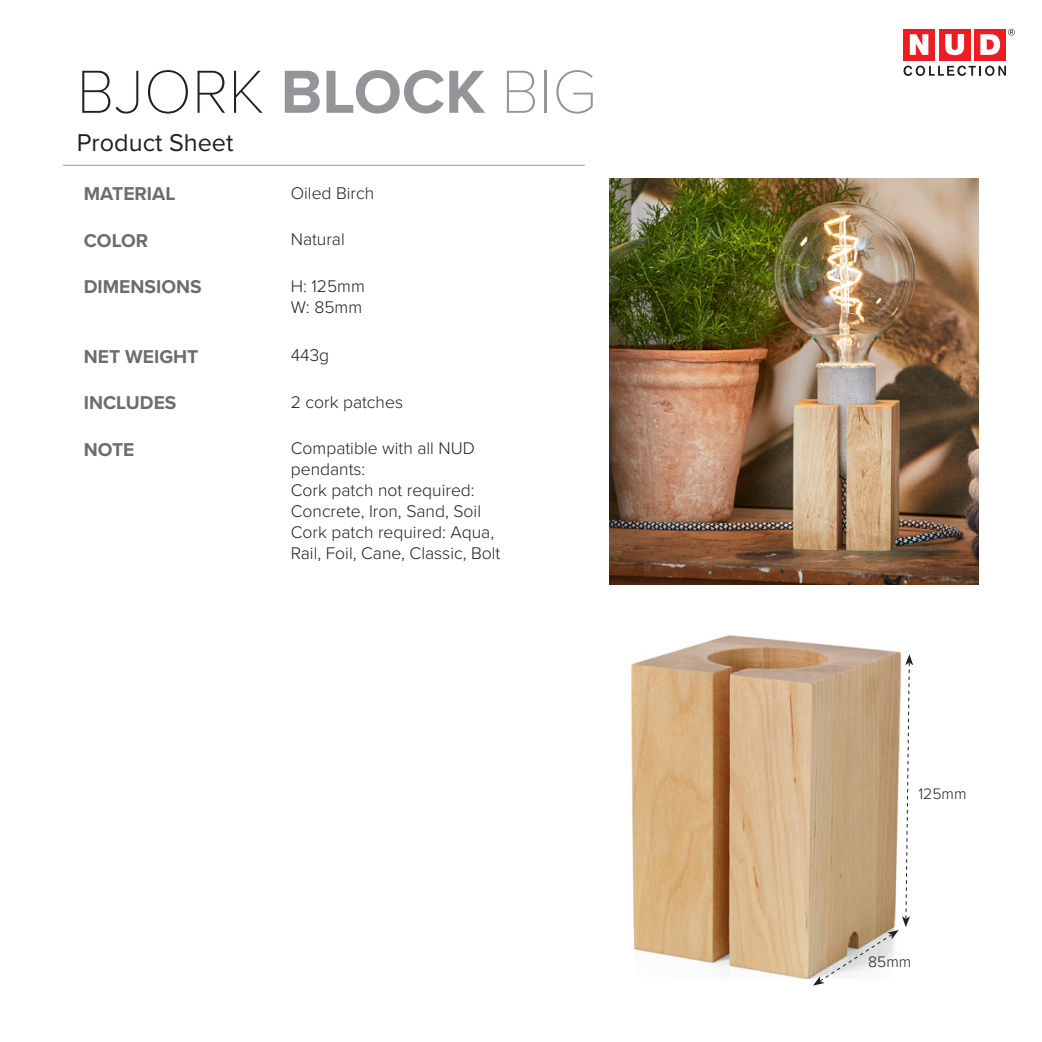
<style>
.page{position:relative;width:1042px;height:1042px;background:#fff}
.page>*{position:absolute;margin:0;border:0;box-sizing:border-box;transform-origin:0 0}
.t1{font:100 63px "Proxima Nova T";color:#231f20}
.t2{font:25.2px "Proxima Nova";color:#231f20}
.t3{font:700 19.25px "Proxima Nova";color:#6c6d70}
.t4{font:300 17.5px/21px "Proxima Nova";color:#231f20}
.Styckeformat_1{font:300 15.75px "Proxima Nova";color:#231f20}
.s1{font-family:"Proxima Nova";font-weight:700;color:#939598}
.s2{color:#939598}
</style>
<div class="page">
<img style="left:631px;top:635px;width:271px;height:344px">
<hr style="left:63px;top:165px;width:522px;height:1px;background:#939598">
<div style="left:903px;top:29px;width:32px;height:31px;background:#ee1d23"></div>
<div style="left:939px;top:29px;width:31px;height:31px;background:#ee1d23"></div>
<div style="left:974px;top:29px;width:32px;height:31px;background:#ee1d23"></div>
<svg style="left:910px;top:34px;width:18px;height:21px"></svg>
<svg style="left:945px;top:34px;width:19px;height:21px"></svg>
<svg style="left:980px;top:34px;width:20px;height:21px"></svg>
<svg style="left:903px;top:66px;width:103px;height:10px"></svg>
<svg style="left:1008px;top:29px;width:7px;height:7px"></svg>
<svg style="left:813px;top:654px;width:100px;height:331px"></svg>
<img style="left:609px;top:178px;width:370px;height:407px">
<p class="t1" style="left:77px;top:45px;width:521px">BJORK <span class="s1">BLOCK</span> <span class="s2">BIG</span></p>
<p class="t2" style="left:77px;top:123px;width:158px">Product Sheet</p>
<p class="t3" style="left:84px;top:179px;width:93px">MATERIAL</p>
<p class="t4" style="left:291px;top:182px;width:85px">Oiled Birch</p>
<p class="t3" style="left:84px;top:226px;width:66px">COLOR</p>
<p class="t4" style="left:291px;top:228px;width:56px">Natural</p>
<p class="t3" style="left:84px;top:272px;width:119px">DIMENSIONS</p>
<p class="t4" style="left:291px;top:274px;width:76px">H: 125mm</p>
<p class="t4" style="left:291px;top:295px;width:73px">W: 85mm</p>
<p class="t3" style="left:84px;top:342px;width:116px">NET WEIGHT</p>
<p class="t4" style="left:291px;top:344px;width:40px">443g</p>
<p class="t3" style="left:84px;top:388px;width:94px">INCLUDES</p>
<p class="t4" style="left:291px;top:390px;width:114px">2 cork patches</p>
<p class="t3" style="left:84px;top:435px;width:52px">NOTE</p>
<p class="t4" style="left:291px;top:437px;width:186px">Compatible with all NUD pendants:</p>
<p class="t4" style="left:291px;top:479px;width:192px">Cork patch not required:<br>Concrete, Iron, Sand, Soil</p>
<p class="t4" style="left:291px;top:521px;width:211px">Cork patch required: Aqua,<br>Rail, Foil, Cane, Classic, Bolt</p>
<p class="Styckeformat_1" style="left:918px;top:782px;width:50px">125mm</p>
<p class="Styckeformat_1" style="left:868px;top:950px;width:45px">85mm</p>
</div>
